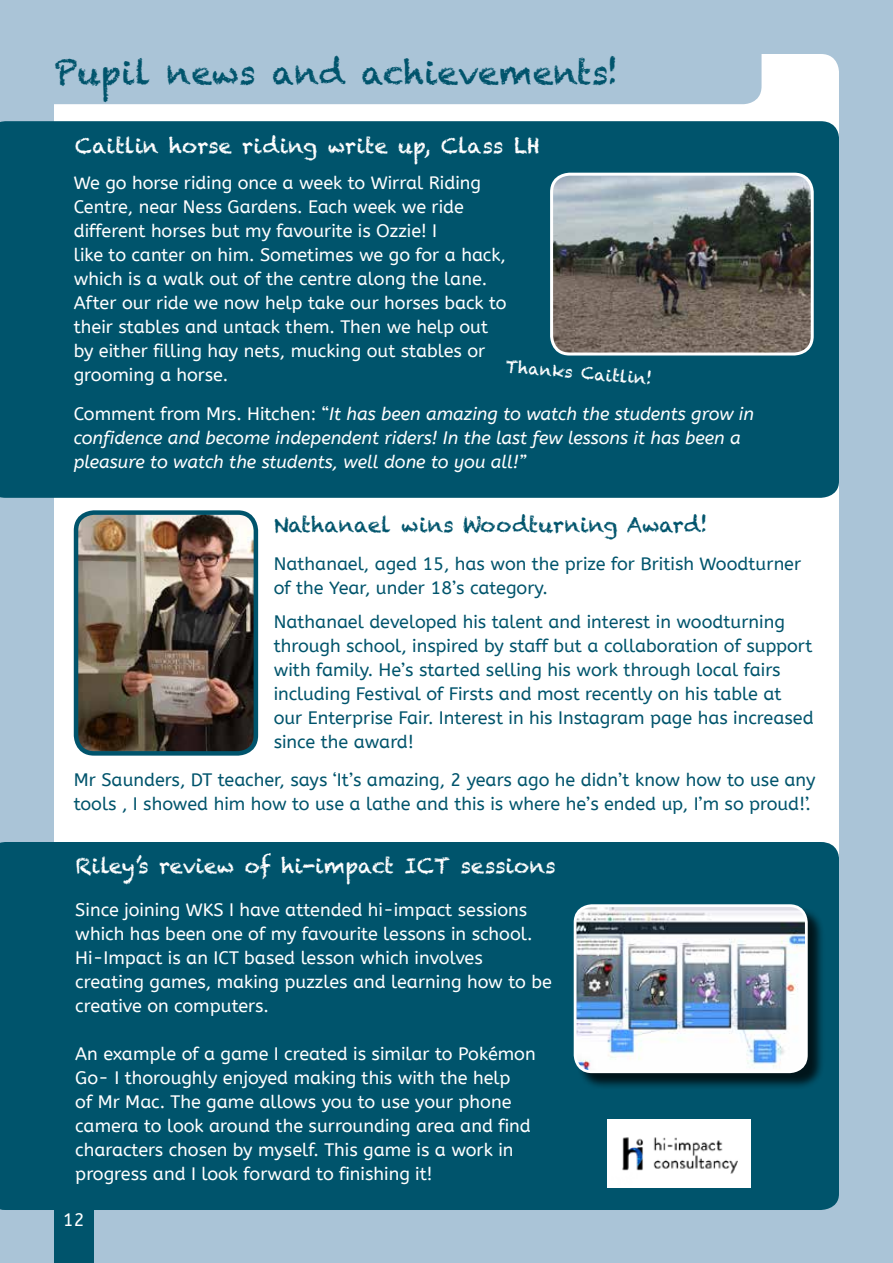
<style>
.page{position:relative;width:893px;height:1263px;background:#aac4d7}
.page>*{position:absolute;margin:0;border:0;box-sizing:border-box;transform-origin:0 0}
.t1{font:33px "Chalkduster";color:#00546c}
.t2{font:21px "Chalkduster";color:#fff}
.t3{font:21px "Chalkduster";color:#00546c}
.t4{font:18px/24px "A Bee Zee";color:#fff}
.t5{font:18px/24px "A Bee Zee";color:#00546c}
.t6{font:italic 18px/24px "A Bee Zee";color:#fff}
.t7{font:16.5px "Chalkduster";color:#fff}
.s1{font-style:normal}
</style>
<div class="page">
<div style="left:54px;top:54px;width:785px;height:1141px;background:#fff;border-radius:18px"></div>
<div style="left:0;top:121px;width:839px;height:377px;background:#00546c"></div>
<div style="left:54px;top:54px;width:707px;height:50px;background:#aac4d7"></div>
<div style="left:54px;top:1209px;width:40px;height:54px;background:#00546c"></div>
<img style="left:79px;top:515px;width:174px;height:236px">
<div style="left:74px;top:510px;width:184px;height:246px;border:4px solid #00546c;border-radius:18px"></div>
<div style="left:0;top:842px;width:839px;height:368px;background:#00546c"></div>
<img style="left:552px;top:174px;width:260px;height:180px">
<div style="left:550px;top:173px;width:264px;height:182px;border:3px solid #fff;border-radius:18px"></div>
<div style="left:576px;top:906px;width:249px;height:184px;background:#000;opacity:.75"></div>
<img style="left:575px;top:906px;width:231px;height:166px">
<div style="left:574px;top:904px;width:234px;height:169px;border:3px solid #fff;border-radius:17px"></div>
<hr style="left:892px;top:0;width:1px;height:1263px;background:#bfd49d">
<img style="left:608px;top:1120px;width:142px;height:68px">
<h1 class="t1" style="left:54px;top:54px;width:566px">Pupil news and achievements!</h1>
<p class="t2" style="left:75px;top:133px;width:466px">Caitlin horse riding write up, Class LH</p>
<p class="t4" style="left:74px;top:171px;width:434px">We go horse riding once a week to Wirral Riding Centre, near Ness Gardens. Each week we ride different horses but my favourite is Ozzie! I<br>like to canter on him. Sometimes we go for a hack, which is a walk out of the centre along the lane.<br>After our ride we now help take our horses back to their stables and untack them. Then we help out by either filling hay nets, mucking out stables or grooming a horse.</p>
<p class="t7" style="left:507px;top:356px;width:149px;rotate:5deg">Thanks Caitlin!</p>
<p class="t6" style="left:74px;top:402px;width:682px"><span class="s1">Comment from Mrs. Hitchen: “</span>It has been amazing to watch the students grow in confidence and become independent riders! In the last few lessons it has been a pleasure to watch the students, well done to you all!”</p>
<p class="t3" style="left:274px;top:512px;width:436px">Nathanael wins Woodturning Award!</p>
<p class="t5" style="left:274px;top:552px;width:529px">Nathanael, aged 15, has won the prize for British Woodturner of the Year, under 18’s category.</p>
<p class="t5" style="left:274px;top:610px;width:542px">Nathanael developed his talent and interest in woodturning through school, inspired by staff but a collaboration of support with family. He’s started selling his work through local fairs including Festival of Firsts and most recently on his table at our Enterprise Fair. Interest in his Instagram page has increased since the award!</p>
<p class="t5" style="left:74px;top:768px;width:743px">Mr Saunders, DT teacher, says ‘It’s amazing, 2 years ago he didn’t know how to use any tools , I showed him how to use a lathe and this is where he’s ended up, I’m so proud!’.</p>
<p class="t2" style="left:76px;top:853px;width:482px">Riley’s review of hi-impact ICT sessions</p>
<p class="t4" style="left:75px;top:897px;width:478px">Since joining WKS I have attended hi-impact sessions which has been one of my favourite lessons in school.<br>Hi-Impact is an ICT based lesson which involves creating games, making puzzles and learning how to be creative on computers.</p>
<p class="t4" style="left:75px;top:1041px;width:462px">An example of a game I created is similar to Pokémon Go- I thoroughly enjoyed making this with the help<br>of Mr Mac. The game allows you to use your phone camera to look around the surrounding area and find characters chosen by myself. This game is a work in progress and I look forward to finishing it!</p>
<p class="t4" style="left:63px;top:1207px;width:23px">12</p>
</div>
